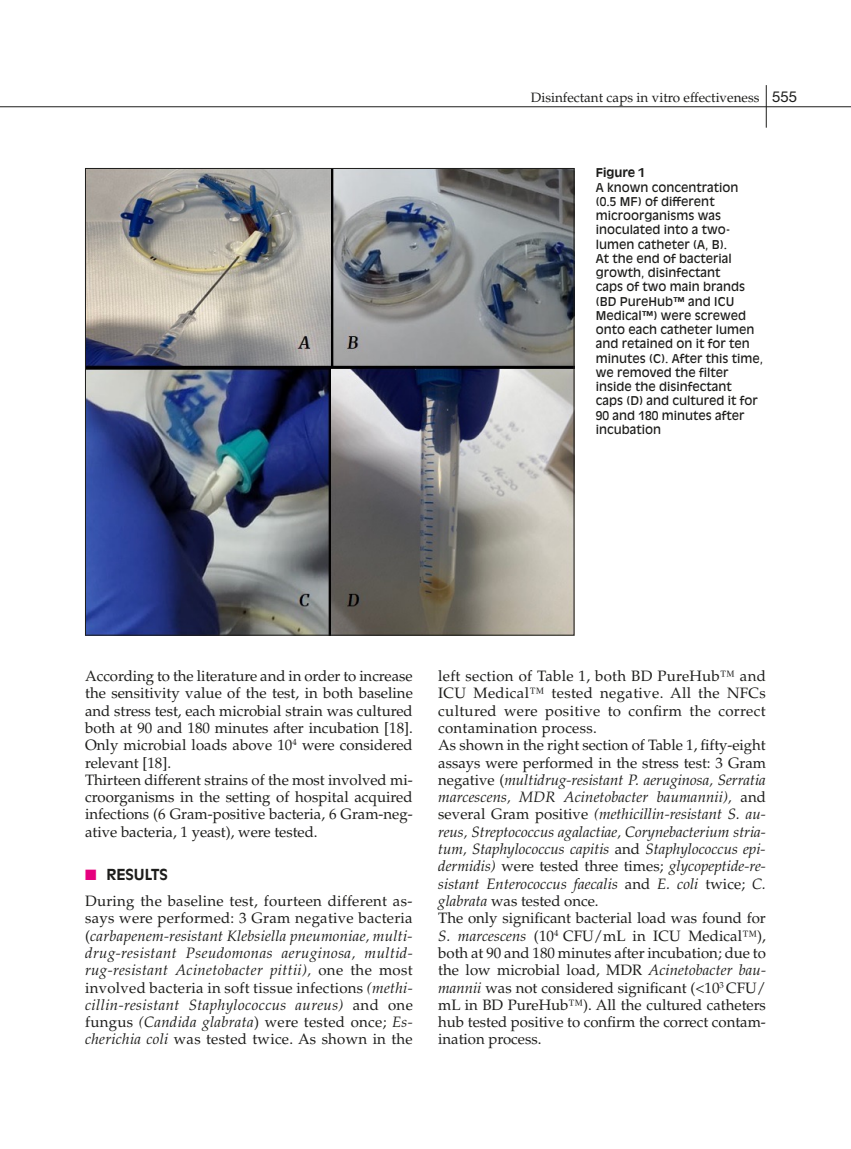
<style>
.page{position:relative;width:851px;height:1149px;background:#fff}
.page>*{position:absolute;margin:0;border:0;box-sizing:border-box;transform-origin:0 0}
.t1{font:15px/17.2px "Palatino LT Std";color:#1d1d1b}
.t2{font:italic 15px/17.2px "Palatino LT Std";letter-spacing:.025em;color:#1d1d1b;text-align:justify}
.t3{font:700 15px "Antique Olive Std";color:#1d1d1b}
.t4{font:13.5px "Palatino LT Std";color:#1d1d1b}
.t5{font:12px/14.2px "Antique Olive Std";color:#1d1d1b}
.t6{font:700 12px "Antique Olive Std";color:#1d1d1b}
.s1{font-family:"Helvetica Neue LT Std";font-size:15px}
.s2{color:#e6007e}
.s3{font-style:normal}
.s4{font-style:italic}
</style>
<div class="page">
<hr style="left:765px;top:85px;width:1px;height:43px;background:#1d1d1b">
<hr style="left:0;top:106px;width:850px;height:1px;background:#1d1d1b">
<img style="left:87px;top:170px;width:485px;height:463px">
<p class="t4" style="left:531px;top:89px;width:268px">Disinfectant caps in vitro effectiveness <span class="s1">555</span></p>
<p class="t6" style="left:595px;top:165px;width:51px">Figure 1</p>
<p class="t5" style="left:595px;top:180px;width:169px">A known concentration<br>(0.5 MF) of different microorganisms was inoculated into a two&shy;lumen catheter (A, B).<br>At the end of bacterial growth, disinfectant<br>caps of two main brands (BD PureHub™ and ICU<br>Medical™) were screwed onto each catheter lumen and retained on it for ten minutes (C). After this time, we removed the filter inside the disinfectant<br>caps (D) and cultured it for<br>90 and 180 minutes after incubation</p>
<p class="t1" style="left:85px;top:667px;width:329px">According to the literature and in order to increase the sensitivity value of the test, in both baseline and stress test, each microbial strain was cultured both at 90 and 180 minutes after incubation [18].<br>Only microbial loads above 10<sup>4</sup> were considered relevant [18].<br>Thirteen different strains of the most involved mi&shy;croorganisms in the setting of hospital acquired infections (6 Gram-positive bacteria, 6 Gram-neg&shy;ative bacteria, 1 yeast), were tested.</p>
<p class="t3" style="left:85px;top:865px;width:84px"><span class="s2">■</span> RESULTS</p>
<p class="t2" style="left:85px;top:892px;width:329px"><span class="s3">During the baseline test, fourteen different as&shy;says were performed: 3 Gram negative bacteria (</span>carbapenem-resistant Klebsiella pneumoniae, multi&shy;drug-resistant Pseudomonas aeruginosa, multid&shy;rug-resistant Acinetobacter pittii), <span class="s3">one the most involved bacteria in soft tissue infections</span> (methi&shy;cillin-resistant Staphylococcus aureus) <span class="s3">and one fungus</span> (Candida glabrata<span class="s3">) were tested once;</span> Es&shy;cherichia coli <span class="s3">was tested twice. As shown in the</span></p>
<p class="t1" style="left:438px;top:667px;width:329px">left section of Table 1, both BD PureHub™ and ICU Medical<span class="s4">™</span> tested negative. All the NFCs cultured were positive to confirm the correct contamination process.<br>As shown in the right section of Table 1, fifty-eight assays were performed in the stress test: 3 Gram negative (<span class="s4">multidrug-resistant P. aeruginosa, Serratia marcescens, MDR Acinetobacter baumannii),</span> and several Gram positive <span class="s4">(methicillin-resistant S. au&shy;reus, Streptococcus agalactiae, Corynebacterium stria&shy;tum, Staphylococcus capitis</span> and <span class="s4">Staphylococcus epi&shy;dermidis)</span> were tested three times; <span class="s4">glycopeptide-re&shy;sistant Enterococcus faecalis</span> and <span class="s4">E. coli</span> twice; <span class="s4">C. glabrata</span> was tested once.<br>The only significant bacterial load was found for <span class="s4">S. marcescens</span> (10<sup>4</sup> CFU/mL in ICU Medical™), both at 90 and 180 minutes after incubation; due to the low microbial load, MDR <span class="s4">Acinetobacter bau&shy;mannii</span> was not considered significant (&lt;10<sup>3</sup> CFU/ mL in BD PureHub™). All the cultured catheters hub tested positive to confirm the correct contam&shy;ination process.</p>
</div>
